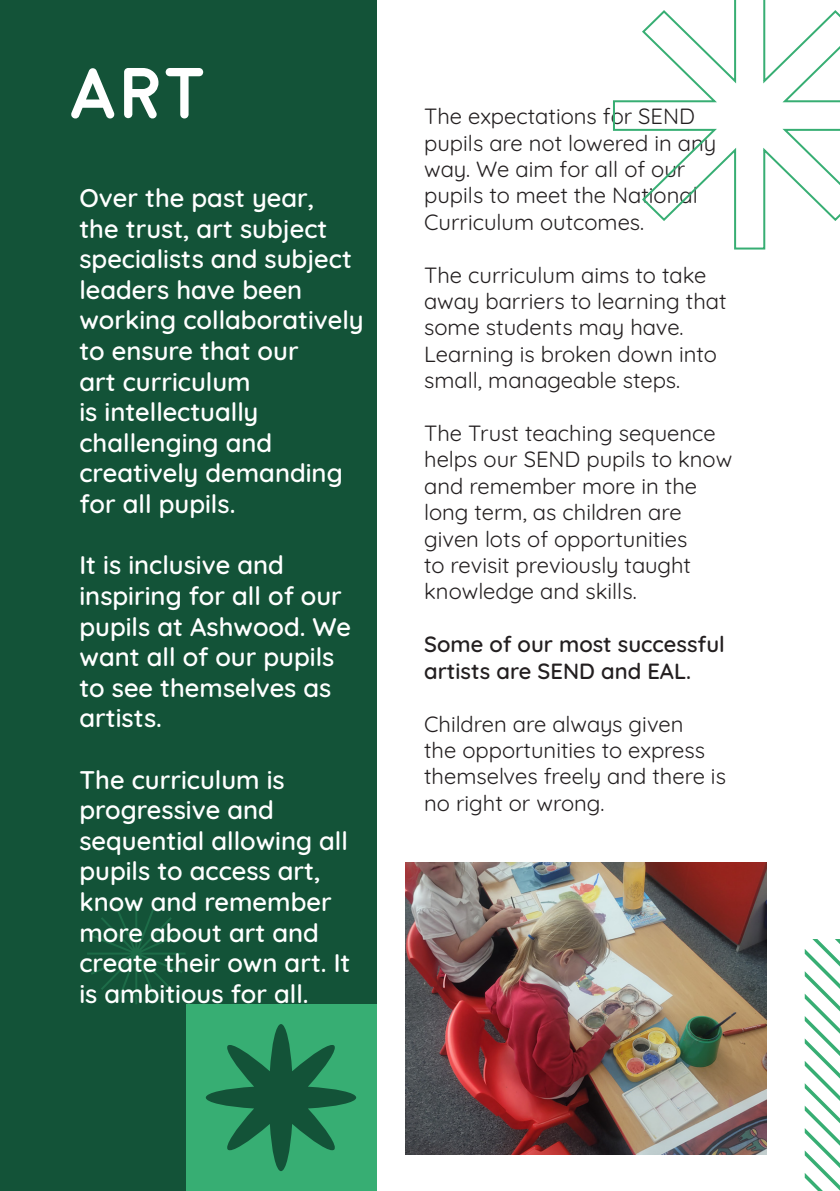
<style>
.page{position:relative;width:840px;height:1191px;background:#fff}
.page>*{position:absolute;margin:0;border:0;box-sizing:border-box;transform-origin:0 0}
.t1{font:700 72px "Moon";color:#fff}
.t2{font:600 25.6px/30.6px "Quicksand";color:#fff}
.t3{font:22px/26.4px "Quicksand";color:#231f20}
.t4{font:600 22px/26.4px "Quicksand";color:#231f20}
</style>
<div class="page">
<svg style="left:804px;top:939px;width:35px;height:252px"></svg>
<div style="left:0;top:0;width:376px;height:1191px;background:#135338"></div>
<svg style="left:87px;top:903px;width:99px;height:101px"></svg>
<svg style="left:613px;top:0;width:226px;height:250px"></svg>
<div style="left:185px;top:1004px;width:191px;height:187px;background:#37ae73"></div>
<svg style="left:206px;top:1024px;width:150px;height:147px"></svg>
<img style="left:405px;top:862px;width:360px;height:292px">
<p class="t1" style="left:68px;top:58px;width:139px">art</p>
<p class="t2" style="left:79px;top:180px;width:285px">Over the past year,<br>the trust, art subject specialists and subject leaders have been working collaboratively to ensure that our<br>art curriculum<br>is intellectually challenging and creatively demanding for all pupils.</p>
<p class="t2" style="left:79px;top:547px;width:273px">It is inclusive and inspiring for all of our pupils at Ashwood. We want all of our pupils to see themselves as artists.</p>
<p class="t2" style="left:79px;top:761px;width:272px">The curriculum is progressive and sequential allowing all pupils to access art, know and remember more about art and create their own art. It is ambitious for all.</p>
<p class="t3" style="left:424px;top:101px;width:293px">The expectations for SEND pupils are not lowered in any way. We aim for all of our pupils to meet the National<br>Curriculum outcomes.</p>
<p class="t3" style="left:424px;top:259px;width:304px">The curriculum aims to take away barriers to learning that some students may have.<br>Learning is broken down into small, manageable steps.</p>
<p class="t3" style="left:424px;top:418px;width:309px">The Trust teaching sequence helps our SEND pupils to know and remember more in the long term, as children are given lots of opportunities<br>to revisit previously taught knowledge and skills.</p>
<p class="t4" style="left:424px;top:629px;width:302px">Some of our most successful artists are SEND and EAL.</p>
<p class="t3" style="left:424px;top:708px;width:303px">Children are always given<br>the opportunities to express themselves freely and there is no right or wrong.</p>
</div>
